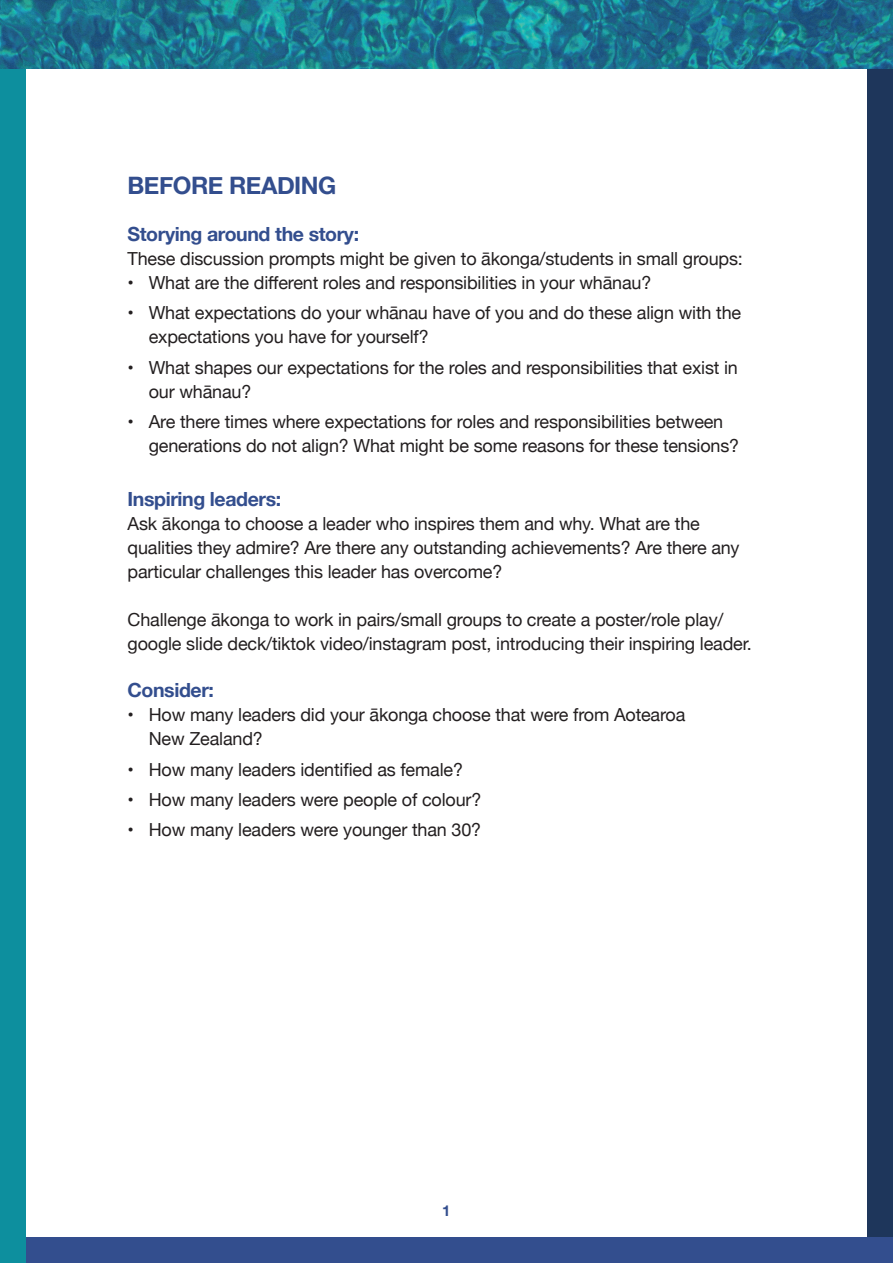
<style>
.page{position:relative;width:893px;height:1263px;background:#fff}
.page>*{position:absolute;margin:0;border:0;box-sizing:border-box;transform-origin:0 0}
.Heading{font:700 24px "Helvetica Neue";letter-spacing:-.02em;color:#334e8e}
.Heading_2{font:700 19.5px "Helvetica Neue";letter-spacing:-.02em;color:#334e8e}
.Bullets{font:18px/24px "Helvetica Neue";letter-spacing:-.01em;color:#231f20}
.Body_text{font:18px/24px "Helvetica Neue";letter-spacing:-.01em;color:#231f20}
.t1{font:700 15px "Helvetica Neue";color:#334e8e}
</style>
<div class="page">
<div style="left:867px;top:0;width:26px;height:1263px;background:#1e365b"></div>
<div style="left:0;top:1237px;width:893px;height:26px;background:#334e8e"></div>
<div style="left:0;top:0;width:26px;height:1263px;background:#0d8f9e"></div>
<img style="left:0;top:0;width:893px;height:68px">
<p class="Heading" style="left:128px;top:166px;width:210px">BEFORE READING</p>
<p class="Heading_2" style="left:128px;top:219px;width:233px">Storying around the story:</p>
<p class="Body_text" style="left:128px;top:248px;width:617px">These discussion prompts might be given to ākonga/students in small groups:</p>
<p class="Bullets" style="left:128px;top:272px;width:525px">• What are the different roles and responsibilities in your whānau?</p>
<p class="Bullets" style="left:149px;top:302px;width:594px;text-indent:-21px">• What expectations do your whānau have of you and do these align with the expectations you have for yourself?</p>
<p class="Bullets" style="left:149px;top:356px;width:591px;text-indent:-21px">• What shapes our expectations for the roles and responsibilities that exist in our whānau?</p>
<p class="Bullets" style="left:149px;top:411px;width:592px;text-indent:-21px">• Are there times where expectations for roles and responsibilities between generations do not align? What might be some reasons for these tensions?</p>
<p class="Heading_2" style="left:128px;top:484px;width:155px">Inspiring leaders:</p>
<p class="Body_text" style="left:128px;top:512px;width:614px">Ask ākonga to choose a leader who inspires them and why. What are the qualities they admire? Are there any outstanding achievements? Are there any particular challenges this leader has overcome?</p>
<p class="Body_text" style="left:128px;top:608px;width:626px">Challenge ākonga to work in pairs/small groups to create a poster/role play/ google slide deck/tiktok video/instagram post, introducing their inspiring leader.</p>
<p class="Heading_2" style="left:128px;top:675px;width:88px">Consider:</p>
<p class="Bullets" style="left:149px;top:704px;width:538px;text-indent:-21px">• How many leaders did your ākonga choose that were from Aotearoa<br>New Zealand?</p>
<p class="Bullets" style="left:128px;top:758px;width:337px">• How many leaders identified as female?</p>
<p class="Bullets" style="left:128px;top:789px;width:355px">• How many leaders were people of colour?</p>
<p class="Bullets" style="left:128px;top:819px;width:355px">• How many leaders were younger than 30?</p>
<p class="t1" style="left:442px;top:1199px;width:10px">1</p>
</div>
